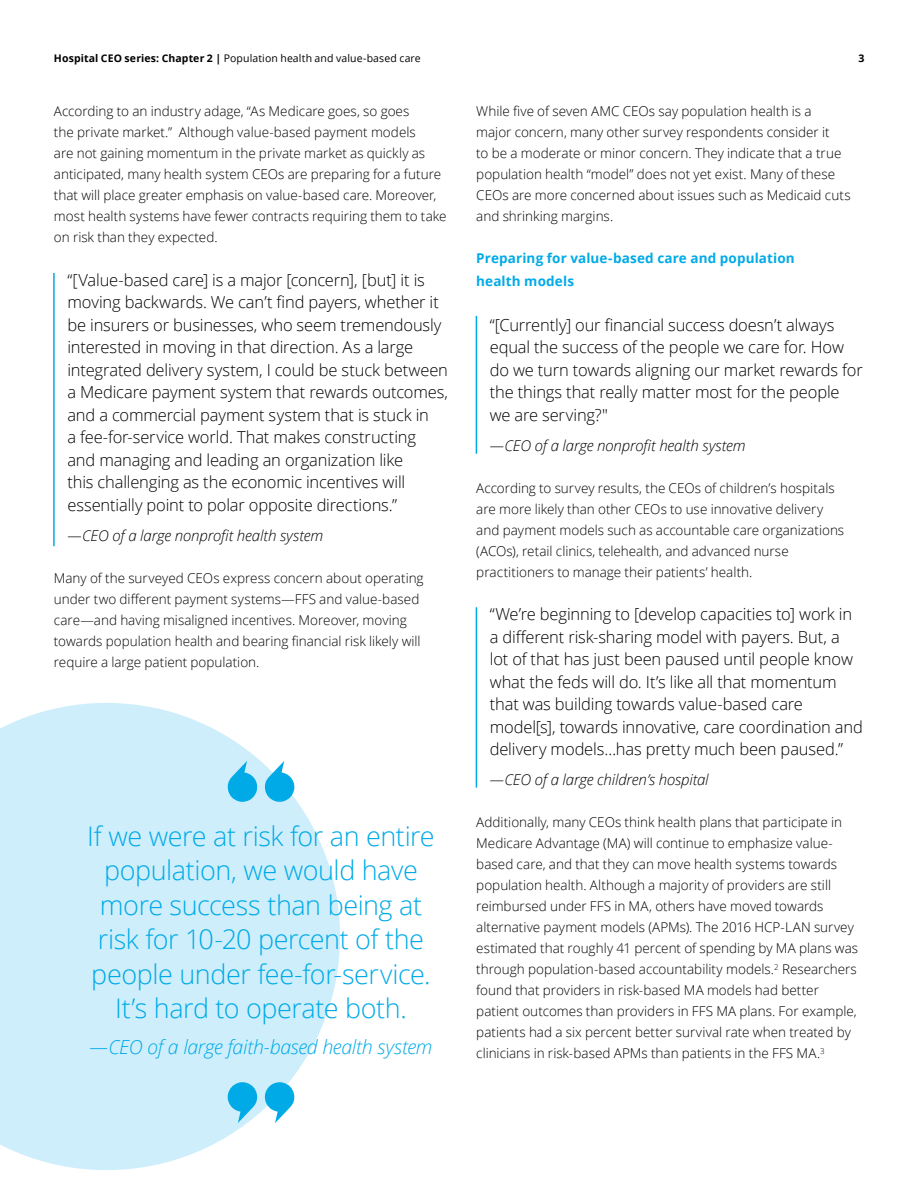
<style>
.page{position:relative;width:918px;height:1188px;background:#fff}
.page>*{position:absolute;margin:0;border:0;box-sizing:border-box;transform-origin:0 0}
.t1{font:300 27px/34.5px "Open Sans";letter-spacing:-.015em;color:#00aae7;text-align:center}
.t2{font:italic 300 19.5px "Open Sans";letter-spacing:-.02em;color:#00aae7}
.t3{font:300 16.5px/22.5px "Open Sans";letter-spacing:-.01em;color:#000}
.t4{font:italic 300 15px "Open Sans";letter-spacing:-.01em;color:#000}
.t5{font:300 13.5px/21px "Open Sans";color:#000}
.t6{font:700 13.5px/22.5px "Open Sans";letter-spacing:.01em;color:#00aae7}
.t7{font:10.5px "Open Sans";letter-spacing:.01em;color:#000}
.t8{font:700 10.5px "Open Sans";color:#000}
.s1{font-weight:700}
</style>
<div class="page">
<svg style="left:0;top:703px;width:340px;height:467px;fill:#cdeefa"></svg>
<svg style="left:264px;top:761px;width:30px;height:41px"></svg>
<svg style="left:227px;top:761px;width:31px;height:41px"></svg>
<svg style="left:228px;top:1082px;width:30px;height:41px"></svg>
<svg style="left:264px;top:1082px;width:31px;height:41px"></svg>
<hr style="left:53px;top:273px;width:2px;height:273px;background:#00aae7">
<hr style="left:476px;top:316px;width:1px;height:138px;background:#00aae7">
<hr style="left:476px;top:607px;width:1px;height:181px;background:#00aae7">
<p class="t7" style="left:54px;top:51px;width:368px"><span class="s1">Hospital CEO series: Chapter 2 |</span> Population health and value-based care</p>
<p class="t5" style="left:54px;top:100px;width:394px">According to an industry adage, “As Medicare goes, so goes<br>the private market.” Although value-based payment models<br>are not gaining momentum in the private market as quickly as anticipated, many health system CEOs are preparing for a future that will place greater emphasis on value-based care. Moreover, most health systems have fewer contracts requiring them to take on risk than they expected.</p>
<p class="t3" style="left:67px;top:268px;width:382px">“[Value-based care] is a major [concern], [but] it is moving backwards. We can’t find payers, whether it be insurers or businesses, who seem tremendously interested in moving in that direction. As a large integrated delivery system, I could be stuck between a Medicare payment system that rewards outcomes, and a commercial payment system that is stuck in<br>a fee-for-service world. That makes constructing and managing and leading an organization like<br>this challenging as the economic incentives will essentially point to polar opposite directions.”</p>
<p class="t4" style="left:67px;top:525px;width:257px">—CEO of a large nonprofit health system</p>
<p class="t5" style="left:54px;top:567px;width:371px">Many of the surveyed CEOs express concern about operating under two different payment systems—FFS and value-based care—and having misaligned incentives. Moreover, moving towards population health and bearing financial risk likely will require a large patient population.</p>
<h1 class="t1" style="left:87px;top:818px;width:349px">If we were at risk for an entire population, we would have more success than being at risk for 10-20 percent of the people under fee-for-service.<br>It’s hard to operate both.</h1>
<h2 class="t2" style="left:89px;top:1034px;width:345px">—CEO of a large faith-based health system</h2>
<p class="t8" style="left:858px;top:51px;width:7px">3</p>
<p class="t5" style="left:476px;top:100px;width:376px">While five of seven AMC CEOs say population health is a<br>major concern, many other survey respondents consider it<br>to be a moderate or minor concern. They indicate that a true population health “model” does not yet exist. Many of these CEOs are more concerned about issues such as Medicaid cuts and shrinking margins.</p>
<p class="t6" style="left:476px;top:247px;width:320px">Preparing for value-based care and population health models</p>
<p class="t3" style="left:490px;top:313px;width:374px">“[Currently] our financial success doesn’t always equal the success of the people we care for. How do we turn towards aligning our market rewards for the things that really matter most for the people we are serving?"</p>
<p class="t4" style="left:490px;top:435px;width:257px">—CEO of a large nonprofit health system</p>
<p class="t5" style="left:476px;top:477px;width:369px">According to survey results, the CEOs of children’s hospitals are more likely than other CEOs to use innovative delivery and payment models such as accountable care organizations (ACOs), retail clinics, telehealth, and advanced nurse practitioners to manage their patients’ health.</p>
<p class="t3" style="left:490px;top:603px;width:375px">“We’re beginning to [develop capacities to] work in a different risk-sharing model with payers. But, a<br>lot of that has just been paused until people know what the feds will do. It’s like all that momentum that was building towards value-based care model[s], towards innovative, care coordination and delivery models…has pretty much been paused.”</p>
<p class="t4" style="left:490px;top:769px;width:220px">—CEO of a large children’s hospital</p>
<p class="t5" style="left:476px;top:811px;width:383px">Additionally, many CEOs think health plans that participate in Medicare Advantage (MA) will continue to emphasize value&shy;based care, and that they can move health systems towards population health. Although a majority of providers are still reimbursed under FFS in MA, others have moved towards alternative payment models (APMs). The 2016 HCP-LAN survey estimated that roughly 41 percent of spending by MA plans was through population-based accountability models.<sup>2</sup> Researchers found that providers in risk-based MA models had better patient outcomes than providers in FFS MA plans. For example, patients had a six percent better survival rate when treated by clinicians in risk-based APMs than patients in the FFS MA.<sup>3</sup></p>
</div>
